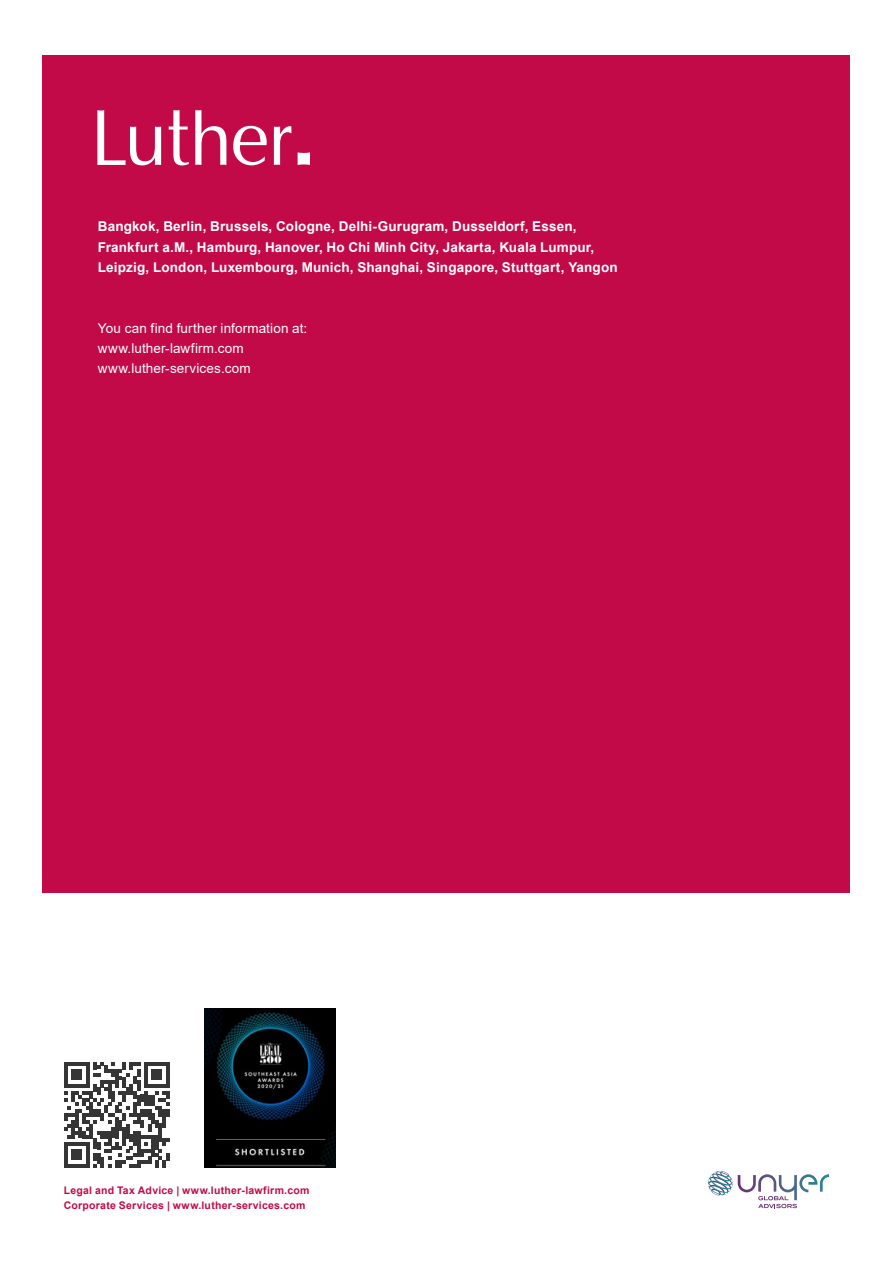
<style>
.page{position:relative;width:893px;height:1263px;background:#fff}
.page>*{position:absolute;margin:0;border:0;box-sizing:border-box;transform-origin:0 0}
.t1{font:700 13.5px/20.2px "Arial";letter-spacing:.015em;color:#fff}
.t2{font:13.5px/20.2px "Arial";letter-spacing:.01em;color:#fff}
.t3{font:700 10.5px "Arial";letter-spacing:.025em;color:#c30a49}
</style>
<div class="page">
<div style="left:43px;top:55px;width:807px;height:838px;background:#c30a49"></div>
<svg style="left:64px;top:1062px;width:106px;height:105px"></svg>
<svg style="left:298px;top:152px;width:12px;height:13px"></svg>
<svg style="left:233px;top:126px;width:34px;height:39px"></svg>
<svg style="left:97px;top:110px;width:64px;height:55px"></svg>
<svg style="left:195px;top:110px;width:31px;height:55px"></svg>
<svg style="left:169px;top:110px;width:20px;height:55px"></svg>
<svg style="left:274px;top:126px;width:17px;height:39px"></svg>
<img style="left:205px;top:1009px;width:131px;height:159px">
<svg style="left:708px;top:1171px;width:121px;height:37px"></svg>
<p class="t1" style="left:98px;top:217px;width:521px">Bangkok, Berlin, Brussels, Cologne, Delhi-Gurugram, Dusseldorf, Essen,<br>Frankfurt a.M., Hamburg, Hanover, Ho Chi Minh City, Jakarta, Kuala Lumpur,<br>Leipzig, London, Luxembourg, Munich, Shanghai, Singapore, Stuttgart, Yangon</p>
<p class="t2" style="left:98px;top:318px;width:211px">You can find further information at: www.luther-lawfirm.com www.luther-services.com</p>
<p class="t3" style="left:64px;top:1183px;width:247px">Legal and Tax Advice | www.luther-lawfirm.com</p>
<p class="t3" style="left:64px;top:1198px;width:243px">Corporate Services | www.luther-services.com</p>
<p class="t3" style="left:64px;top:1197px;width:117px">Legal and Tax Advice |</p>
<p class="t3" style="left:200px;top:1197px;width:111px">w.luther-lawfirm.com</p>
</div>
